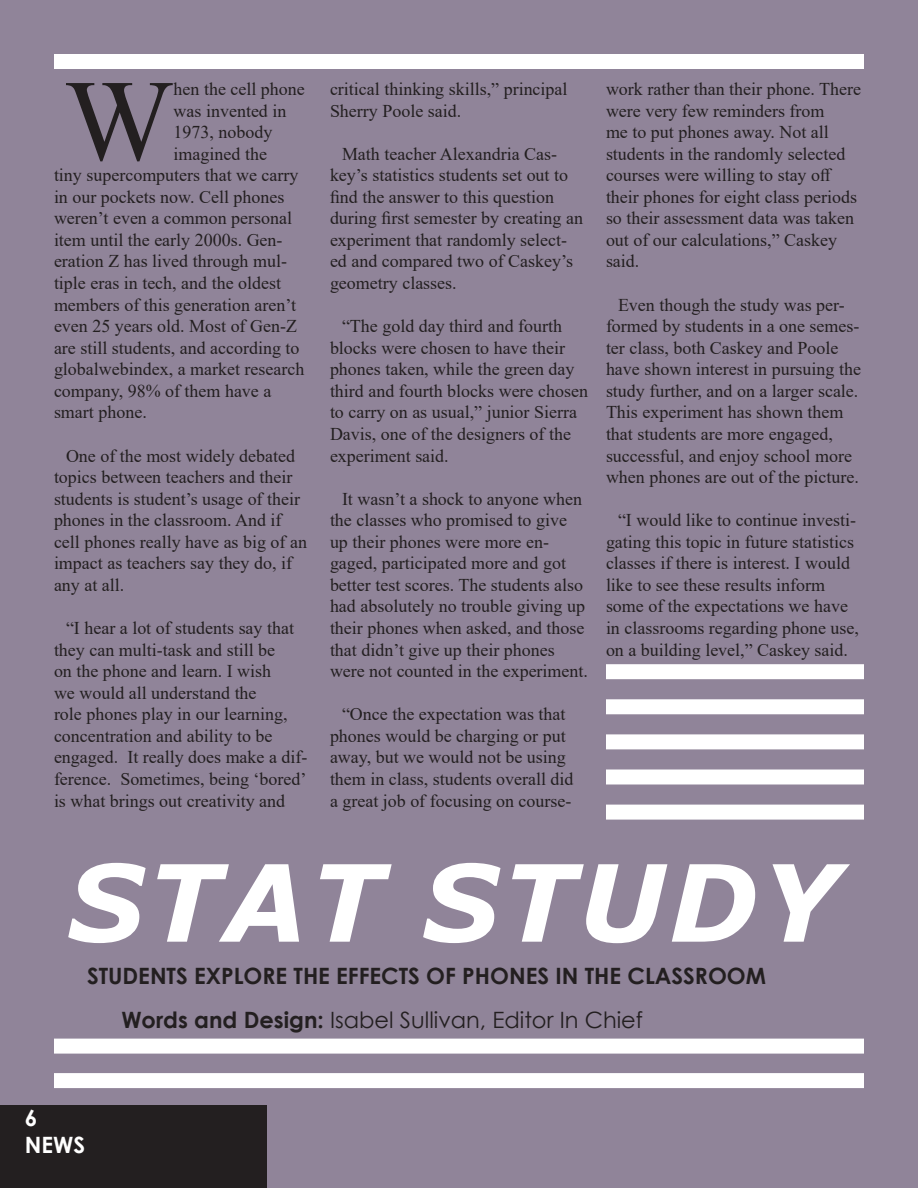
<style>
.page{position:relative;width:918px;height:1188px;background:#908499}
.page>*{position:absolute;margin:0;border:0;box-sizing:border-box;transform-origin:0 0}
.Story_copy{font:115.65px "Times New Roman";color:#231f20}
.Table_of_Contents_he{font:italic 700 106.5px "Verdana";letter-spacing:.035em;color:#fff}
.sub_head{font:700 22.5px "Century Gothic";color:#231f20}
.sub_head-2{font:22.5px "Century Gothic";color:#231f20}
.Footer_2{font:700 22.5px "Century Gothic";color:#fff}
.Story_copy-2{font:18px/21.6px "Times New Roman";color:#231f20}
.s1{font-weight:700}
</style>
<div class="page">
<div style="left:0;top:1106px;width:267px;height:82px;background:#231f20"></div>
<div style="left:606px;top:805px;width:258px;height:15px;background:#fff"></div>
<div style="left:606px;top:664px;width:258px;height:15px;background:#fff"></div>
<div style="left:606px;top:699px;width:258px;height:15px;background:#fff"></div>
<div style="left:606px;top:734px;width:258px;height:15px;background:#fff"></div>
<div style="left:606px;top:770px;width:258px;height:14px;background:#fff"></div>
<div style="left:54px;top:1039px;width:810px;height:15px;background:#fff"></div>
<div style="left:54px;top:1073px;width:810px;height:15px;background:#fff"></div>
<div style="left:54px;top:54px;width:810px;height:15px;background:#fff"></div>
<p class="Story_copy" style="left:64px;top:39px;width:111px">W</p>
<p class="Story_copy-2" style="left:174px;top:78px;width:133px">hen the cell phone</p>
<p class="Story_copy-2" style="left:174px;top:99px;width:114px">was invented in</p>
<p class="Story_copy-2" style="left:174px;top:121px;width:100px">1973, nobody</p>
<p class="Story_copy-2" style="left:174px;top:142px;width:95px">imagined the</p>
<p class="Story_copy-2" style="left:54px;top:164px;width:246px">tiny supercomputers that we carry</p>
<p class="Story_copy-2" style="left:54px;top:185px;width:232px">in our pockets now. Cell phones</p>
<p class="Story_copy-2" style="left:54px;top:207px;width:240px">weren’t even a common personal</p>
<p class="Story_copy-2" style="left:54px;top:229px;width:230px">item until the early 2000s. Gen-</p>
<p class="Story_copy-2" style="left:54px;top:250px;width:235px">eration Z has lived through mul-</p>
<p class="Story_copy-2" style="left:54px;top:272px;width:229px">tiple eras in tech, and the oldest</p>
<p class="Story_copy-2" style="left:54px;top:293px;width:244px">members of this generation aren’t</p>
<p class="Story_copy-2" style="left:54px;top:315px;width:245px">even 25 years old. Most of Gen-Z</p>
<p class="Story_copy-2" style="left:54px;top:336px;width:247px">are still students, and according to</p>
<p class="Story_copy-2" style="left:54px;top:358px;width:252px">globalwebindex, a market research</p>
<p class="Story_copy-2" style="left:54px;top:379px;width:219px">company, 98% of them have a</p>
<p class="Story_copy-2" style="left:54px;top:401px;width:94px">smart phone.</p>
<p class="Story_copy-2" style="left:54px;top:444px;width:255px;text-indent:12px">One of the most widely debated topics between teachers and their students is student’s usage of their phones in the classroom. And if cell phones really have as big of an impact as teachers say they do, if any at all.</p>
<p class="Story_copy-2" style="left:54px;top:617px;width:255px;text-indent:12px">“I hear a lot of students say that they can multi-task and still be<br>on the phone and learn. I wish<br>we would all understand the<br>role phones play in our learning, concentration and ability to be engaged. It really does make a dif&shy;ference. Sometimes, being ‘bored’ is what brings out creativity and</p>
<p class="Story_copy-2" style="left:330px;top:78px;width:239px">critical thinking skills,” principal<br>Sherry Poole said.</p>
<p class="Story_copy-2" style="left:330px;top:142px;width:255px;text-indent:12px">Math teacher Alexandria Cas&shy;key’s statistics students set out to find the answer to this question during first semester by creating an experiment that randomly select&shy;ed and compared two of Caskey’s geometry classes.</p>
<p class="Story_copy-2" style="left:330px;top:315px;width:260px;text-indent:12px">“The gold day third and fourth blocks were chosen to have their phones taken, while the green day third and fourth blocks were chosen to carry on as usual,” junior Sierra<br>Davis, one of the designers of the experiment said.</p>
<p class="Story_copy-2" style="left:330px;top:487px;width:260px;text-indent:12px">It wasn’t a shock to anyone when the classes who promised to give up their phones were more en&shy;gaged, participated more and got better test scores. The students also had absolutely no trouble giving up their phones when asked, and those that didn’t give up their phones were not counted in the experiment.</p>
<p class="Story_copy-2" style="left:330px;top:703px;width:245px;text-align:center">“Once the expectation was that phones would be charging or put away, but we would not be using them in class, students overall did a great job of focusing on course-</p>
<p class="Story_copy-2" style="left:606px;top:78px;width:257px">work rather than their phone. There were very few reminders from<br>me to put phones away. Not all students in the randomly selected courses were willing to stay off their phones for eight class periods so their assessment data was taken out of our calculations,” Caskey said.</p>
<p class="Story_copy-2" style="left:606px;top:293px;width:257px;text-indent:12px">Even though the study was per&shy;formed by students in a one semes&shy;ter class, both Caskey and Poole have shown interest in pursuing the study further, and on a larger scale.<br>This experiment has shown them that students are more engaged, successful, and enjoy school more when phones are out of the picture.</p>
<p class="Story_copy-2" style="left:606px;top:509px;width:255px;text-indent:12px">“I would like to continue investi&shy;gating this topic in future statistics classes if there is interest. I would like to see these results inform some of the expectations we have in classrooms regarding phone use, on a building level,” Caskey said.</p>
<p class="Table_of_Contents_he" style="left:68px;top:828px;width:773px">STAT STUDY</p>
<p class="sub_head" style="left:87px;top:959px;width:681px">STUDENTS EXPLORE THE EFFECTS OF PHONES IN THE CLASSROOM</p>
<p class="Footer_2" style="left:25px;top:1101px;width:14px">6</p>
<p class="Footer_2" style="left:25px;top:1128px;width:62px">NEWS</p>
<p class="sub_head-2" style="left:121px;top:1005px;width:523px"><span class="s1">Words and Design:</span> Isabel Sullivan, Editor In Chief</p>
</div>
